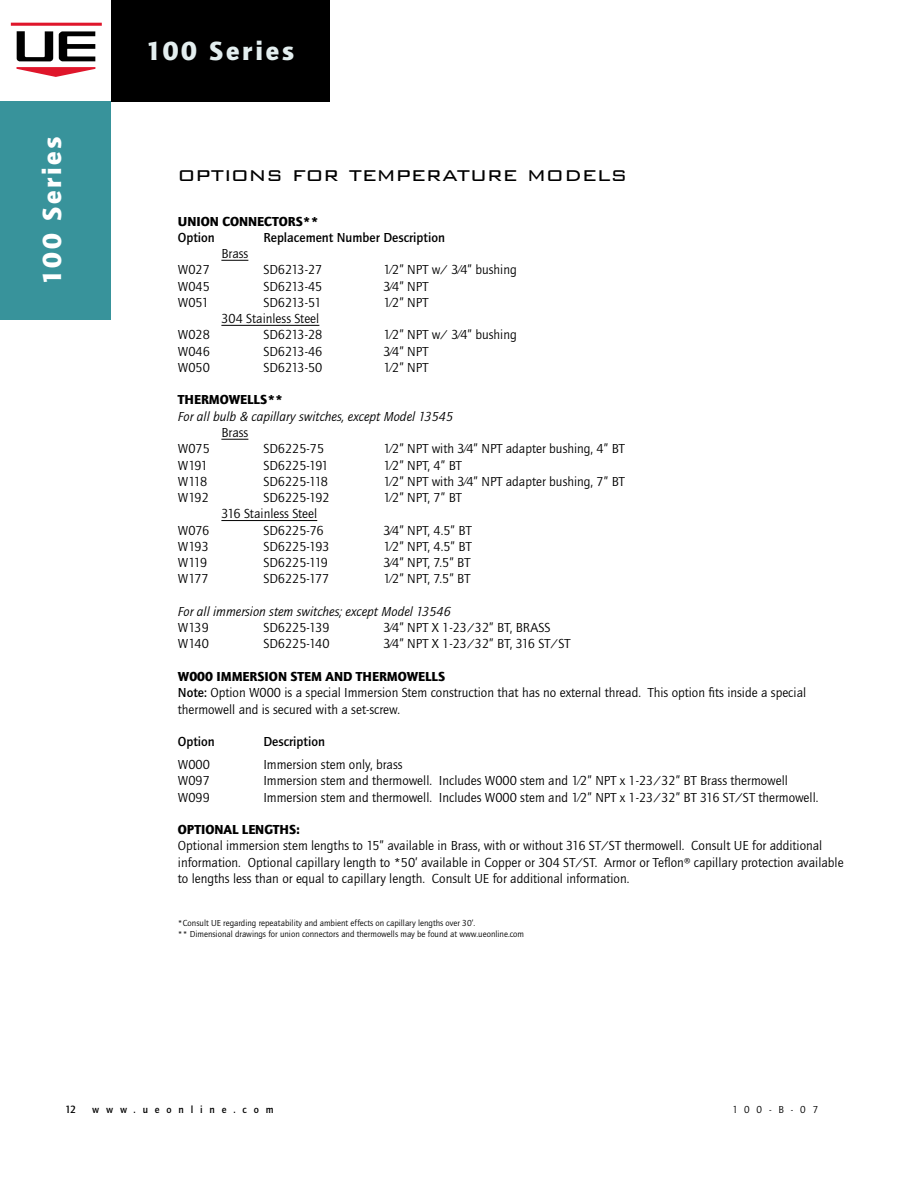
<style>
.page{position:relative;width:918px;height:1188px;background:#fff}
.page>*{position:absolute;margin:0;border:0;box-sizing:border-box;transform-origin:0 0}
.t1{font:900 27px "Quay Sans ITC";color:#e3eeef}
.t2{font:900 27px "Quay Sans ITC";color:#fff}
.t3{font:300 25.5px "Bank Gothic BT";color:#000}
.t4{font:13.5px/16.2px "Quay Sans ITC";color:#000}
.t5{font:italic 13.5px "Quay Sans ITC";color:#000}
.t6{font:900 13.5px "Quay Sans ITC";color:#000}
.t7{font:13.5px "Quay Sans Md ITC";color:#000}
.t8{font:13.5px "Quay Sans ITC";letter-spacing:-.03em;color:#000}
.t9{font:10.8px "Quay Sans Md ITC";color:#000}
.t10{font:10.5px "Quay Sans Md ITC";letter-spacing:.65em;color:#000}
.t11{font:10.5px "Quay Sans ITC";color:#000}
.t12{font:9px/10.8px "Quay Sans ITC";color:#000}
.s1{font-weight:900}
.s2{font-family:"Quay Sans Md ITC"}
</style>
<div class="page">
<div style="left:111px;top:0;width:218px;height:102px;background:#000"></div>
<div style="left:0;top:101px;width:111px;height:219px;background:#38939b"></div>
<hr style="left:11px;top:23px;width:91px;height:3px;background:#df162b">
<svg style="left:17px;top:31px;width:36px;height:30px"></svg>
<svg style="left:17px;top:67px;width:78px;height:10px"></svg>
<svg style="left:59px;top:31px;width:36px;height:30px"></svg>
<svg style="left:221px;top:260px;width:27px;height:1px"></svg>
<hr style="left:221px;top:325px;width:98px;height:1px;background:#000">
<svg style="left:221px;top:439px;width:27px;height:1px"></svg>
<hr style="left:221px;top:520px;width:96px;height:1px;background:#000">
<h1 class="t2" style="left:36px;top:285px;width:150px;rotate:-90deg">100 Series</h1>
<h1 class="t1" style="left:146px;top:35px;width:150px">100 Series</h1>
<h2 class="t3" style="left:178px;top:160px;width:451px">options for temperature models</h2>
<p class="t6" style="left:178px;top:213px;width:9px">UNION</p>
<p class="t6" style="left:222px;top:213px;width:10px">CONNECTOR</p>
<p class="t6" style="left:296px;top:213px;width:24px">S**</p>
<p class="t7" style="left:178px;top:230px;width:57px">Option R</p>
<p class="t7" style="left:271px;top:230px;width:176px">eplacement Number Description</p>
<p class="t4" style="left:221px;top:246px;width:28px">Brass</p>
<p class="t4" style="left:178px;top:262px;width:34px">W027</p>
<p class="t4" style="left:263px;top:262px;width:60px">SD6213-27</p>
<p class="t4" style="left:383px;top:262px;width:135px">1⁄2” NPT w/ 3⁄4” bushing</p>
<p class="t4" style="left:178px;top:278px;width:34px">W045</p>
<p class="t4" style="left:263px;top:278px;width:60px">SD6213-45</p>
<p class="t4" style="left:383px;top:278px;width:46px">3⁄4” NPT</p>
<p class="t4" style="left:178px;top:295px;width:33px">W051</p>
<p class="t8" style="left:263px;top:295px;width:60px">SD6213-51</p>
<p class="t4" style="left:383px;top:295px;width:46px">1⁄2” NPT</p>
<p class="t4" style="left:221px;top:311px;width:99px">304 Stainless Steel</p>
<p class="t4" style="left:178px;top:327px;width:34px">W028</p>
<p class="t4" style="left:263px;top:327px;width:60px">SD6213-28</p>
<p class="t4" style="left:383px;top:327px;width:135px">1⁄2” NPT w/ 3⁄4” bushing</p>
<p class="t4" style="left:178px;top:343px;width:34px">W046</p>
<p class="t4" style="left:263px;top:343px;width:60px">SD6213-46</p>
<p class="t4" style="left:383px;top:343px;width:46px">3⁄4” NPT</p>
<p class="t4" style="left:178px;top:360px;width:34px">W050</p>
<p class="t4" style="left:263px;top:360px;width:60px">SD6213-50</p>
<p class="t4" style="left:383px;top:360px;width:46px">1⁄2” NPT</p>
<p class="t6" style="left:178px;top:392px;width:10px">THERMOWELL</p>
<p class="t6" style="left:260px;top:392px;width:24px">S**</p>
<p class="t5" style="left:178px;top:409px;width:277px">For all bulb &amp; capillary switches, except Model 13545</p>
<p class="t4" style="left:221px;top:425px;width:28px">Brass</p>
<p class="t4" style="left:178px;top:441px;width:34px">W075</p>
<p class="t4" style="left:263px;top:441px;width:62px">SD6225-75</p>
<p class="t4" style="left:383px;top:441px;width:243px">1⁄2” NPT with 3⁄4” NPT adapter bushing, 4” BT</p>
<p class="t4" style="left:178px;top:457px;width:32px">W191</p>
<p class="t4" style="left:263px;top:457px;width:67px">SD6225-191</p>
<p class="t4" style="left:383px;top:457px;width:80px">1⁄2” NPT, 4” BT</p>
<p class="t4" style="left:178px;top:473px;width:31px">W118</p>
<p class="t4" style="left:263px;top:473px;width:66px">SD6225-118</p>
<p class="t4" style="left:383px;top:473px;width:243px">1⁄2” NPT with 3⁄4” NPT adapter bushing, 7” BT</p>
<p class="t4" style="left:178px;top:490px;width:33px">W192</p>
<p class="t4" style="left:263px;top:490px;width:68px">SD6225-192</p>
<p class="t4" style="left:383px;top:490px;width:80px">1⁄2” NPT, 7” BT</p>
<p class="t4" style="left:221px;top:506px;width:97px">316 Stainless Steel</p>
<p class="t4" style="left:178px;top:522px;width:33px">W076</p>
<p class="t4" style="left:263px;top:522px;width:62px">SD6225-76</p>
<p class="t4" style="left:383px;top:522px;width:90px">3⁄4” NPT, 4.5” BT</p>
<p class="t4" style="left:178px;top:539px;width:33px">W193</p>
<p class="t4" style="left:263px;top:539px;width:68px">SD6225-193</p>
<p class="t4" style="left:383px;top:539px;width:90px">1⁄2” NPT, 4.5” BT</p>
<p class="t4" style="left:178px;top:555px;width:31px">W119</p>
<p class="t4" style="left:263px;top:555px;width:66px">SD6225-119</p>
<p class="t4" style="left:383px;top:555px;width:88px">3⁄4” NPT, 7.5” BT</p>
<p class="t4" style="left:178px;top:571px;width:32px">W177</p>
<p class="t4" style="left:263px;top:571px;width:68px">SD6225-177</p>
<p class="t4" style="left:383px;top:571px;width:88px">1⁄2” NPT, 7.5” BT</p>
<p class="t5" style="left:178px;top:604px;width:275px">For all immersion stem switches; except Model 13546</p>
<p class="t4" style="left:178px;top:620px;width:33px">W139</p>
<p class="t4" style="left:263px;top:620px;width:68px">SD6225-139</p>
<p class="t4" style="left:383px;top:620px;width:169px">3⁄4” NPT X 1-23/32” BT, BRASS</p>
<p class="t4" style="left:178px;top:636px;width:32px">W140</p>
<p class="t4" style="left:263px;top:636px;width:68px">SD6225-140</p>
<p class="t4" style="left:383px;top:636px;width:189px">3⁄4” NPT X 1-23/32” BT, 316 ST/ST</p>
<p class="t6" style="left:178px;top:669px;width:48px">W000 IMMER</p>
<p class="t6" style="left:257px;top:669px;width:16px">SION</p>
<p class="t6" style="left:290px;top:669px;width:17px">STEM</p>
<p class="t6" style="left:326px;top:669px;width:10px">AND</p>
<p class="t6" style="left:356px;top:669px;width:10px">THERMOWELL</p>
<p class="t4" style="left:178px;top:669px;width:630px;text-indent:260px"><span class="s1">S<br></span><span class="s2">Note:</span> Option W000 is a special Immersion Stem construction that has no external thread. This option fits inside a special thermowell and is secured with a set-screw.</p>
<p class="t7" style="left:178px;top:734px;width:39px">Option</p>
<p class="t7" style="left:263px;top:734px;width:63px">Description</p>
<p class="t4" style="left:178px;top:757px;width:34px">W000</p>
<p class="t4" style="left:263px;top:757px;width:141px">Immersion stem only, brass</p>
<p class="t4" style="left:178px;top:773px;width:34px">W097</p>
<p class="t4" style="left:263px;top:773px;width:526px">Immersion stem and thermowell. Includes W000 stem and 1⁄2” NPT x 1-23/32” BT Brass thermowell</p>
<p class="t4" style="left:178px;top:789px;width:34px">W099</p>
<p class="t4" style="left:263px;top:789px;width:557px">Immersion stem and thermowell. Includes W000 stem and 1⁄2” NPT x 1-23/32” BT 316 st/st thermowell.</p>
<p class="t6" style="left:178px;top:822px;width:9px">OPTIONAL</p>
<p class="t6" style="left:242px;top:822px;width:9px">LENGTH</p>
<p class="t6" style="left:289px;top:822px;width:12px">S:</p>
<p class="t4" style="left:178px;top:838px;width:667px">Optional immersion stem lengths to 15” available in Brass, with or without 316 st/st thermowell. Consult UE for additional information. Optional capillary length to *50’ available in Copper or 304 st/st. Armor or Teflon® capillary protection available to lengths less than or equal to capillary length. Consult UE for additional information.</p>
<p class="t12" style="left:178px;top:918px;width:348px">*Consult UE regarding repeatability and ambient effects on capillary lengths over 30’.<br>** Dimensional drawings for union connectors and thermowells may be found at www.ueonline.com</p>
<p class="t9" style="left:65px;top:1103px;width:12px">12</p>
<p class="t10" style="left:92px;top:1103px;width:183px">www.ueonline.com</p>
<p class="t11" style="left:732px;top:1103px;width:87px">100-B-07</p>
</div>
